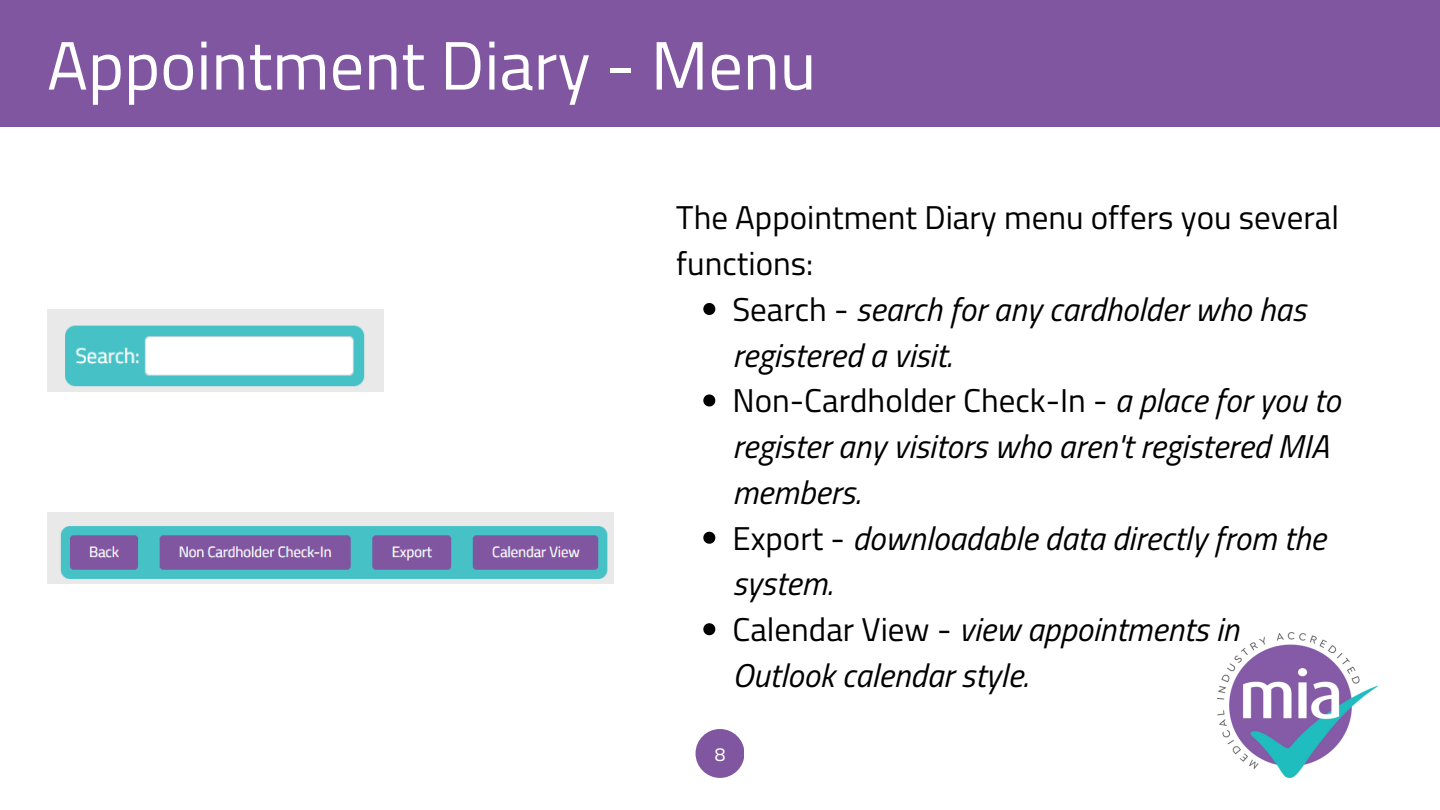
<style>
.page{position:relative;width:1440px;height:810px;background:#fff}
.page>*{position:absolute;margin:0;border:0;box-sizing:border-box;transform-origin:0 0}
.t1{font:68.6px "Titillium Web";color:#fff}
.t2{font:italic 33px/45.8px "Titillium Web";color:#000}
.t3{font:33px/45.8px "Titillium Web";color:#000}
.t4{font:19px "Titillium Web";color:#fff}
.s1{font-style:normal}
</style>
<div class="page">
<div style="left:0;top:0;width:1440px;height:127px;background:#7f569f"></div>
<div style="left:696px;top:729px;width:48px;height:49px;background:#7f569f;border-radius:50%"></div>
<img style="left:47px;top:512px;width:567px;height:71px">
<svg style="left:703px;top:303px;width:12px;height:12px"></svg>
<svg style="left:703px;top:394px;width:12px;height:12px"></svg>
<svg style="left:703px;top:532px;width:12px;height:12px"></svg>
<svg style="left:703px;top:623px;width:12px;height:12px"></svg>
<img style="left:47px;top:310px;width:337px;height:81px">
<img style="left:1217px;top:632px;width:160px;height:146px">
<p class="t1" style="left:47px;top:12px;width:771px">Appointment Diary - Menu</p>
<p class="t3" style="left:676px;top:194px;width:664px">The Appointment Diary menu offers you several functions:</p>
<p class="t2" style="left:732px;top:286px;width:575px"><span class="s1">Search -</span> search for any cardholder who has registered a visit.</p>
<p class="t2" style="left:732px;top:377px;width:610px"><span class="s1">Non-Cardholder Check-In -</span> a place for you to register any visitors who aren't registered MIA members.</p>
<p class="t2" style="left:732px;top:515px;width:595px"><span class="s1">Export -</span> downloadable data directly from the system.</p>
<p class="t2" style="left:732px;top:606px;width:508px"><span class="s1">Calendar View -</span> view appointments in<br>Outlook calendar style.</p>
<h1 class="t4" style="left:715px;top:739px;width:12px">8</h1>
</div>
